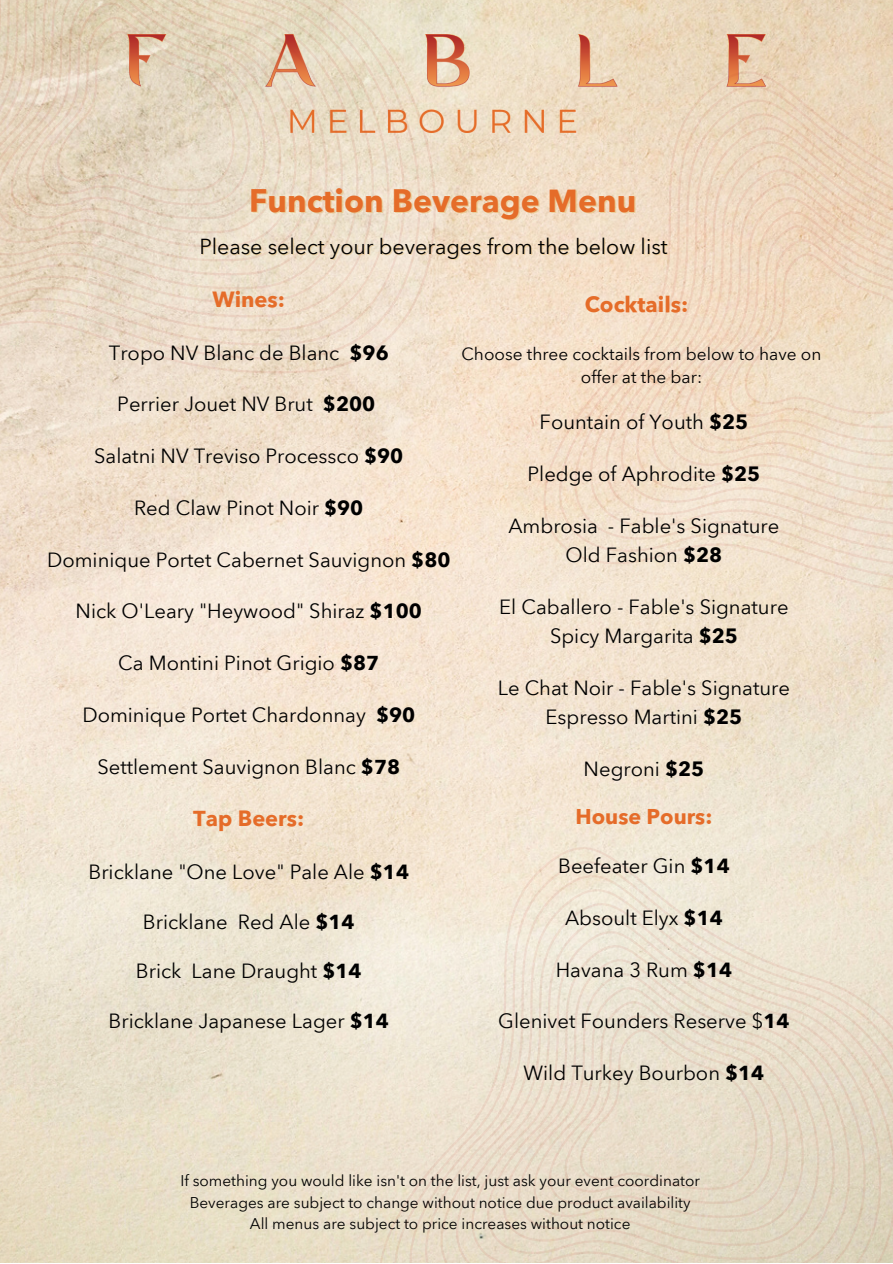
<style>
.page{position:relative;width:893px;height:1264px;background:#fff}
.page>*{position:absolute;margin:0;border:0;box-sizing:border-box;transform-origin:0 0}
.t1{font:700 31.8px "Avenir Next Thai Trad";color:#e56c29}
.t2{font:700 21.75px "Avenir Next Thai Trad";color:#e56c29}
.t3{font:21.3px "Avenir Next Thai Trad";color:#000}
.t4{font:700 21.3px "Avenir Next Thai Trad";color:#e56c29}
.t5{font:20.25px/29.2px "Avenir Next Thai Trad";color:#000;text-align:center}
.t6{font:17.25px/23.5px "Avenir Next Thai Trad";color:#000;text-align:center}
.t7{font:15.3px "Avenir Next Thai Trad";color:#000}
.s1{font-weight:700}
</style>
<div class="page">
<img style="left:0;top:0;width:892px;height:1262px">
<img style="left:436px;top:35px;width:329px;height:97px">
<svg style="left:543px;top:70px;width:349px;height:527px;background:#efdbc4"></svg>
<svg style="left:0;top:0;width:436px;height:374px;background:#e8d7c1"></svg>
<svg style="left:378px;top:845px;width:514px;height:417px;background:#eadfcc"></svg>
<p class="t1" style="left:249px;top:182px;width:388px">Function Beverage Menu</p>
<p class="t3" style="left:199px;top:234px;width:470px">Please select your beverages from the below list</p>
<p class="t2" style="left:212px;top:286px;width:74px">Wines:</p>
<p class="t5" style="left:109px;top:338px;width:281px">Tropo NV Blanc de Blanc <span class="s1">$96</span></p>
<p class="t5" style="left:117px;top:390px;width:259px">Perrier Jouet NV Brut <span class="s1">$200</span></p>
<p class="t5" style="left:94px;top:441px;width:311px">Salatni NV Treviso Processco <span class="s1">$90</span></p>
<p class="t5" style="left:134px;top:493px;width:231px">Red Claw Pinot Noir <span class="s1">$90</span></p>
<p class="t5" style="left:47px;top:545px;width:405px">Dominique Portet Cabernet Sauvignon <span class="s1">$80</span></p>
<p class="t5" style="left:76px;top:596px;width:348px">Nick O'Leary "Heywood" Shiraz <span class="s1">$100</span></p>
<p class="t5" style="left:118px;top:648px;width:262px">Ca Montini Pinot Grigio <span class="s1">$87</span></p>
<p class="t5" style="left:82px;top:700px;width:334px">Dominique Portet Chardonnay <span class="s1">$90</span></p>
<p class="t5" style="left:97px;top:752px;width:304px">Settlement Sauvignon Blanc <span class="s1">$78</span></p>
<p class="t2" style="left:193px;top:806px;width:113px">Tap Beers:</p>
<p class="t5" style="left:88px;top:857px;width:322px">Bricklane "One Love" Pale Ale <span class="s1">$14</span></p>
<p class="t5" style="left:143px;top:907px;width:213px">Bricklane Red Ale <span class="s1">$14</span></p>
<p class="t5" style="left:136px;top:956px;width:227px">Brick Lane Draught <span class="s1">$14</span></p>
<p class="t5" style="left:108px;top:1006px;width:282px">Bricklane Japanese Lager <span class="s1">$14</span></p>
<p class="t2" style="left:584px;top:292px;width:105px">Cocktails:</p>
<p class="t6" style="left:461px;top:342px;width:361px">Choose three cocktails from below to have on offer at the bar:</p>
<p class="t5" style="left:539px;top:407px;width:210px">Fountain of Youth <span class="s1">$25</span></p>
<p class="t5" style="left:527px;top:459px;width:234px">Pledge of Aphrodite <span class="s1">$25</span></p>
<p class="t5" style="left:508px;top:511px;width:272px">Ambrosia - Fable's Signature</p>
<p class="t5" style="left:565px;top:540px;width:158px">Old Fashion <span class="s1">$28</span></p>
<p class="t5" style="left:499px;top:592px;width:291px">El Caballero - Fable's Signature<br>Spicy Margarita <span class="s1">$25</span></p>
<p class="t5" style="left:497px;top:673px;width:294px">Le Chat Noir - Fable's Signature<br>Espresso Martini <span class="s1">$25</span></p>
<p class="t5" style="left:583px;top:754px;width:122px">Negroni <span class="s1">$25</span></p>
<p class="t4" style="left:575px;top:804px;width:138px">House Pours:</p>
<p class="t5" style="left:558px;top:851px;width:173px">Beefeater Gin <span class="s1">$14</span></p>
<p class="t5" style="left:565px;top:903px;width:159px">Absoult Elyx <span class="s1">$14</span></p>
<p class="t5" style="left:555px;top:955px;width:178px">Havana 3 Rum <span class="s1">$14</span></p>
<p class="t5" style="left:498px;top:1006px;width:293px">Glenivet Founders Reserve $<span class="s1">14</span></p>
<p class="t5" style="left:523px;top:1058px;width:242px">Wild Turkey Bourbon <span class="s1">$14</span></p>
<p class="t7" style="left:180px;top:1171px;width:521px">If something you would like isn't on the list, just ask your event coordinator</p>
<p class="t7" style="left:190px;top:1193px;width:502px">Beverages are subject to change without notice due product availability</p>
<p class="t7" style="left:250px;top:1214px;width:382px">All menus are subject to price increases without notice</p>
</div>
